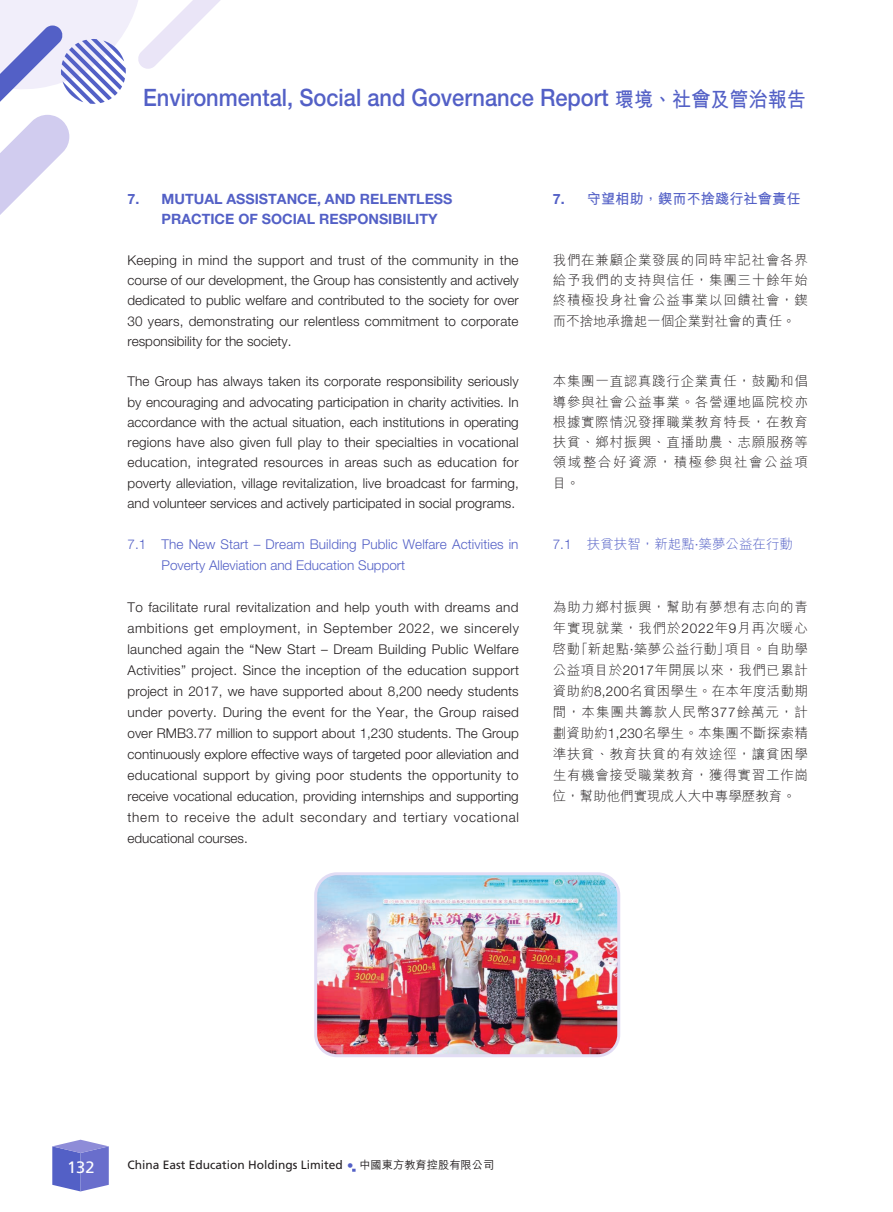
<style>
.page{position:relative;width:893px;height:1212px;background:#fff}
.page>*{position:absolute;margin:0;border:0;box-sizing:border-box;transform-origin:0 0}
.t1{font:500 24px "Helvetica Neue LT Std";color:#5360c6;scale:.91 1}
.t2{font:16.5px "Frutiger LT Std";color:#fff}
.t3{font:700 14.25px/20.2px "Helvetica Neue LT Std";color:#5360c6}
.t4{font:700 14.25px "M Hei HK";color:#5360c6}
.t5{font:300 13.5px/21px "Helvetica Neue LT Std";color:#231f20;text-align:justify}
.t6{font:300 13.5px/21px "M Hei HK";letter-spacing:.055em;color:#231f20;text-align:justify}
.t7{font:300 13.5px/21px "Helvetica Neue LT Std";letter-spacing:.005em;color:#5360c6}
.t8{font:300 13.5px "M Hei HK";color:#5360c6}
.t9{font:12px "Frutiger LT Std";color:#231f20}
.s1{font-family:"M Hei HK";font-weight:700;font-size:21px}
.s2{font-family:"Helvetica Neue LT Std"}
.s3{font-family:"P Ming Li U";font-size:15px;color:#5360c6}
.s4{font-family:"M Hei HK";font-weight:500;font-size:11.25px}
</style>
<div class="page">
<svg style="left:352px;top:1169px;width:4px;height:3px"></svg>
<svg style="left:52px;top:1140px;width:57px;height:51px"></svg>
<svg style="left:0;top:0;width:220px;height:215px"></svg>
<img style="left:318px;top:876px;width:298px;height:177px">
<div style="left:314px;top:872px;width:306px;height:185px;border:3px solid #e2dcf4;border-radius:21px"></div>
<h1 class="t1" style="left:143px;top:84px;width:730px">Environmental, Social and Governance Report <span class="s1">環境、社會及管治報告</span></h1>
<p class="t3" style="left:162px;top:189px;width:292px;text-indent:-34px">7. MUTUAL ASSISTANCE, AND RELENTLESS<br>PRACTICE OF SOCIAL RESPONSIBILITY</p>
<p class="t5" style="left:128px;top:250px;width:393px;line-height:20.2px">Keeping in mind the support and trust of the community in the course of our development, the Group has consistently and actively dedicated to public welfare and contributed to the society for over 30 years, demonstrating our relentless commitment to corporate responsibility for the society.</p>
<p class="t5" style="left:128px;top:371px;width:393px;line-height:20.2px">The Group has always taken its corporate responsibility seriously by encouraging and advocating participation in charity activities. In accordance with the actual situation, each institutions in operating regions have also given full play to their specialties in vocational education, integrated resources in areas such as education for poverty alleviation, village revitalization, live broadcast for farming, and volunteer services and actively participated in social programs.</p>
<p class="t7" style="left:162px;top:533px;width:358px;text-indent:-34px">7.1 The New Start – Dream Building Public Welfare Activities in<br>Poverty Alleviation and Education Support</p>
<p class="t5" style="left:128px;top:596px;width:393px">To facilitate rural revitalization and help youth with dreams and ambitions get employment, in September 2022, we sincerely launched again the “New Start – Dream Building Public Welfare Activities” project. Since the inception of the education support project in 2017, we have supported about 8,200 needy students under poverty. During the event for the Year, the Group raised over RMB3.77 million to support about 1,230 students. The Group continuously explore effective ways of targeted poor alleviation and educational support by giving poor students the opportunity to receive vocational education, providing internships and supporting them to receive the adult secondary and tertiary vocational educational courses.</p>
<p class="t4" style="left:553px;top:188px;width:249px"><span class="s2">7.</span> 守望相助，鍥而不捨踐行社會責任</p>
<p class="t6" style="left:553px;top:249px;width:257px;line-height:20.2px">我們在兼顧企業發展的同時牢記社會各界給予我們的支持與信任，集團三十餘年始終積極投身社會公益事業以回饋社會，鍥而不捨地承擔起一個企業對社會的責任。</p>
<p class="t6" style="left:553px;top:371px;width:257px;line-height:20.2px">本集團一直認真踐行企業責任，鼓勵和倡導參與社會公益事業。各營運地區院校亦根據實際情況發揮職業教育特長，在教育扶貧、鄉村振興、直播助農、志願服務等領域整合好資源，積極參與社會公益項目。</p>
<p class="t8" style="left:553px;top:535px;width:242px"><span class="s2">7.1</span> 扶貧扶智，新起點<span class="s2">·</span>築夢公益在行動</p>
<p class="t6" style="left:553px;top:596px;width:257px">為助力鄉村振興，幫助有夢想有志向的青年實現就業，我們於<span class="s2">2022</span>年<span class="s2">9</span>月再次暖心啓動「新起點<span class="s2">·</span>築夢公益行動」項目。自助學公益項目於<span class="s2">2017</span>年開展以來，我們已累計資助約<span class="s2">8,200</span>名貧困學生。在本年度活動期間，本集團共籌款人民幣<span class="s2">377</span>餘萬元，計劃資助約<span class="s2">1,230</span>名學生。本集團不斷探索精準扶貧、教育扶貧的有效途徑，讓貧困學生有機會接受職業教育，獲得實習工作崗位，幫助他們實現成人大中專學歷教育。</p>
<p class="t2" style="left:67px;top:1157px;width:29px">132</p>
<p class="t9" style="left:128px;top:1158px;width:368px">China East Education Holdings Limited<span class="s3">˙</span><span class="s4">中國東方教育控股有限公司</span></p>
</div>
